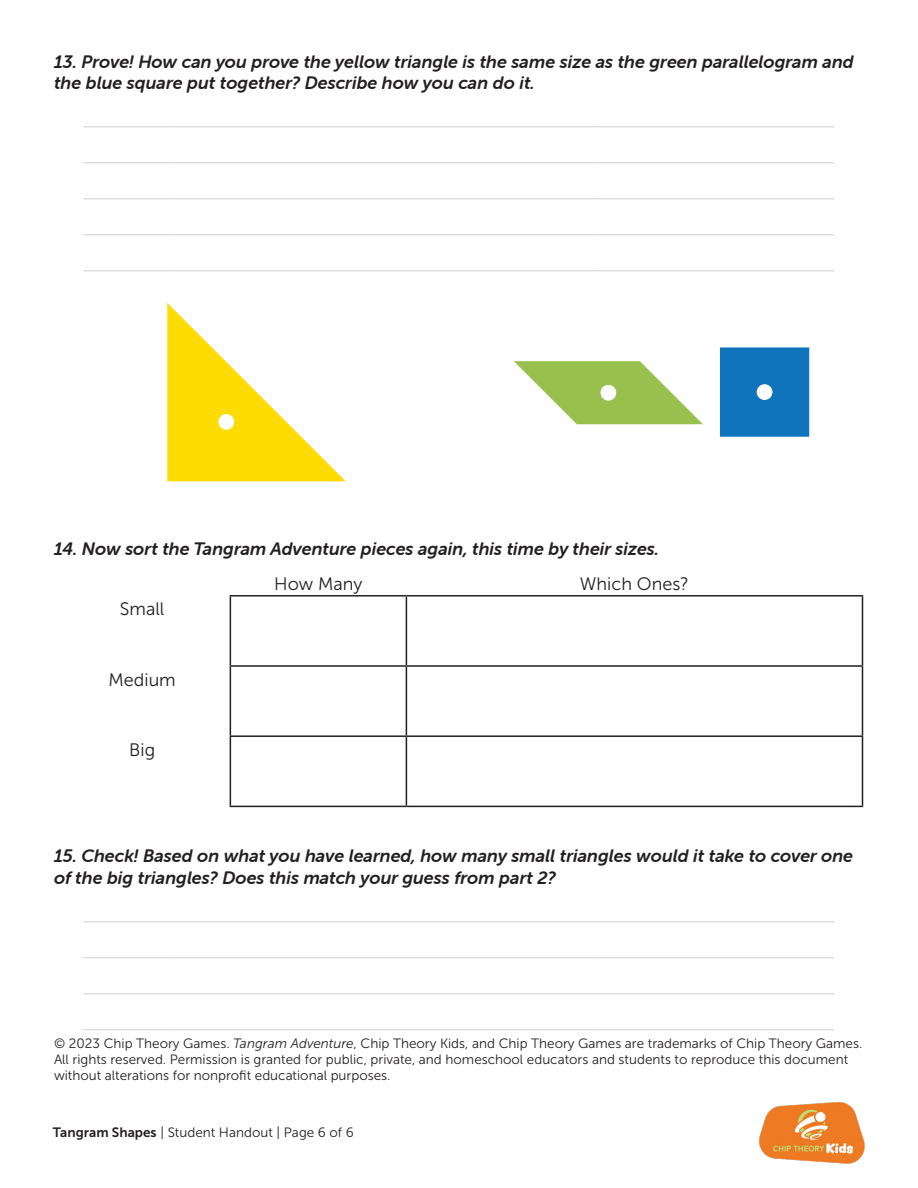
<style>
.page{position:relative;width:918px;height:1188px;background:#fff}
.page>*{position:absolute;margin:0;border:0;box-sizing:border-box;transform-origin:0 0}
.t1{font:18px "Helvetica";color:#c7c8ca}
.Worksheet_Question{font:italic 18px/21.6px "Museo Sans Rounded 700";color:#231f20}
.Body_Text{font:18px "Museo Sans 300";color:#231f20}
.t2{font:13.5px/16.2px "Museo Sans 300";color:#231f20}
.s1{font-style:italic}
.s2{font-family:"Museo Sans 700"}
</style>
<div class="page">
<img style="left:759px;top:1102px;width:106px;height:62px">
<svg style="left:167px;top:303px;width:179px;height:178px"></svg>
<div style="left:218px;top:414px;width:16px;height:16px;background:#fff;border-radius:50%"></div>
<svg style="left:514px;top:361px;width:189px;height:63px"></svg>
<div style="left:720px;top:347px;width:89px;height:90px;background:#1074bc"></div>
<div style="left:757px;top:384px;width:15px;height:16px;background:#fff;border-radius:50%"></div>
<hr style="left:230px;top:595px;width:176px;height:2px;background:#231f20">
<hr style="left:230px;top:597px;width:1px;height:68px;background:#231f20">
<hr style="left:406px;top:595px;width:457px;height:2px;background:#231f20">
<hr style="left:406px;top:597px;width:1px;height:68px;background:#231f20">
<hr style="left:862px;top:597px;width:1px;height:68px;background:#231f20">
<hr style="left:230px;top:665px;width:176px;height:2px;background:#231f20">
<hr style="left:230px;top:667px;width:1px;height:68px;background:#231f20">
<hr style="left:406px;top:665px;width:457px;height:2px;background:#231f20">
<hr style="left:406px;top:667px;width:1px;height:68px;background:#231f20">
<hr style="left:862px;top:667px;width:1px;height:68px;background:#231f20">
<hr style="left:230px;top:735px;width:176px;height:2px;background:#231f20">
<hr style="left:230px;top:737px;width:1px;height:69px;background:#231f20">
<hr style="left:406px;top:735px;width:457px;height:2px;background:#231f20">
<hr style="left:406px;top:737px;width:1px;height:69px;background:#231f20">
<hr style="left:862px;top:737px;width:1px;height:69px;background:#231f20">
<hr style="left:230px;top:806px;width:176px;height:1px;background:#231f20">
<hr style="left:406px;top:806px;width:457px;height:1px;background:#231f20">
<p class="Worksheet_Question" style="left:54px;top:51px;width:801px">13. Prove! How can you prove the yellow triangle is the same size as the green parallelogram and the blue square put together? Describe how you can do it.</p>
<p class="t1" style="left:84px;top:105px;width:752px">___________________________________________________________________________</p>
<p class="t1" style="left:84px;top:141px;width:752px">___________________________________________________________________________</p>
<p class="t1" style="left:84px;top:177px;width:752px">___________________________________________________________________________</p>
<p class="t1" style="left:84px;top:213px;width:752px">___________________________________________________________________________</p>
<p class="t1" style="left:84px;top:249px;width:752px">___________________________________________________________________________</p>
<p class="Worksheet_Question" style="left:54px;top:538px;width:607px">14. Now sort the Tangram Adventure pieces again, this time by their sizes.</p>
<p class="Body_Text" style="left:274px;top:574px;width:90px">How Many</p>
<p class="Body_Text" style="left:580px;top:574px;width:111px">Which Ones?</p>
<p class="Body_Text" style="left:120px;top:599px;width:46px">Small</p>
<p class="Body_Text" style="left:109px;top:670px;width:69px">Medium</p>
<p class="Body_Text" style="left:129px;top:740px;width:27px">Big</p>
<p class="Worksheet_Question" style="left:54px;top:845px;width:801px">15. Check! Based on what you have learned, how many small triangles would it take to cover one of the big triangles? Does this match your guess from part 2?</p>
<p class="t1" style="left:84px;top:900px;width:752px">___________________________________________________________________________</p>
<p class="t1" style="left:84px;top:936px;width:752px">___________________________________________________________________________</p>
<p class="t1" style="left:84px;top:972px;width:752px">___________________________________________________________________________</p>
<p class="t1" style="left:84px;top:1008px;width:752px">___________________________________________________________________________</p>
<p class="t2" style="left:54px;top:1035px;width:810px">© 2023 Chip Theory Games. <span class="s1">Tangram Adventure</span>, Chip Theory Kids, and Chip Theory Games are trademarks of Chip Theory Games.<br>All rights reserved. Permission is granted for public, private, and homeschool educators and students to reproduce this document without alterations for nonprofit educational purposes.</p>
<p class="t2" style="left:53px;top:1124px;width:303px"><span class="s2">Tangram Shapes</span> | Student Handout | Page 6 of 6</p>
</div>
